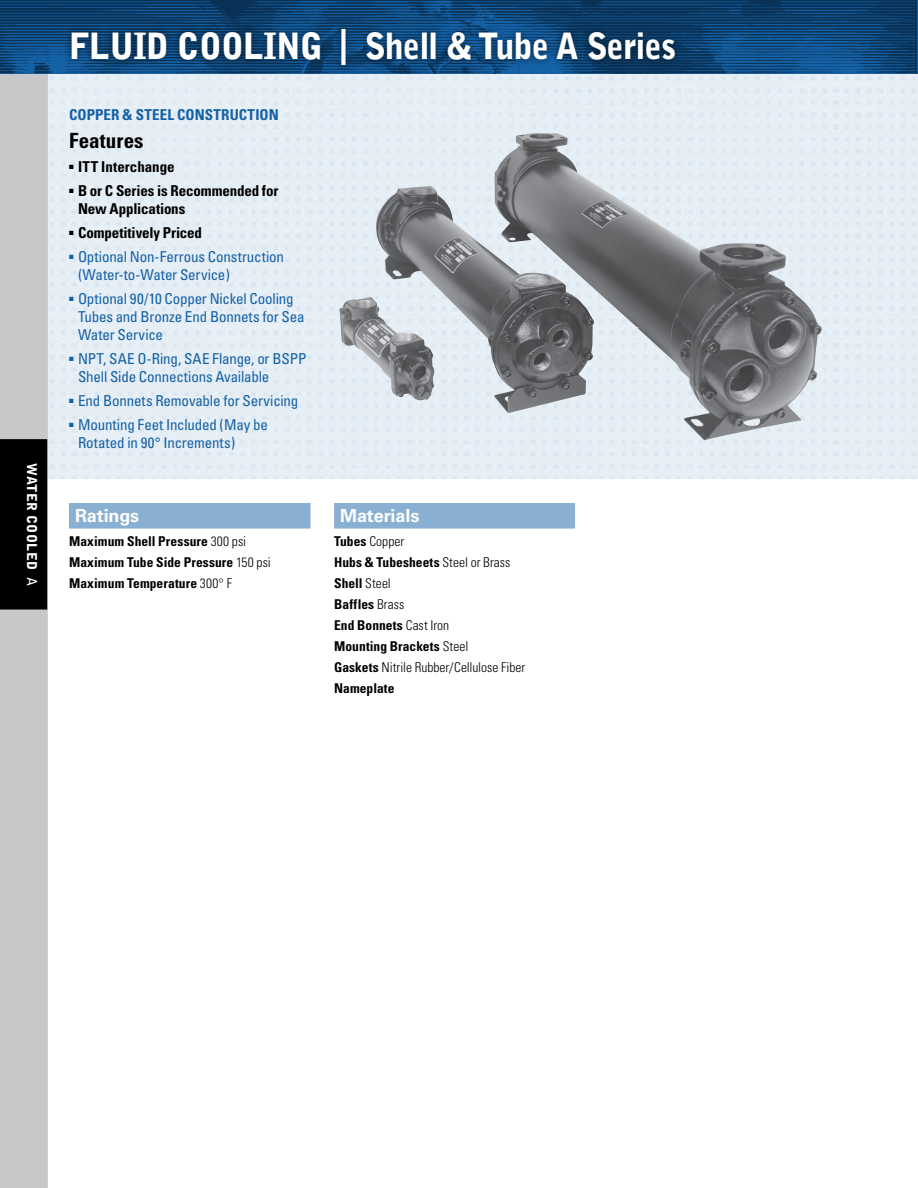
<style>
.page{position:relative;width:918px;height:1188px;background:#fff}
.page>*{position:absolute;margin:0;border:0;box-sizing:border-box;transform-origin:0 0}
.t1{font:900 36px "Bell Gothic";letter-spacing:-.02em;color:#fff;scale:.95 1}
.t2{font:700 condensed 21px "Univers";letter-spacing:.01em;color:#000}
.t3{font:700 18px "Univers";letter-spacing:-.005em;color:#fff}
.t4{font:condensed 15px/18px "Univers";letter-spacing:-.01em;color:#1461a5}
.t5{font:700 condensed 15px/18px "Univers";letter-spacing:-.005em;color:#000}
.t6{font:700 condensed 15px "Univers";letter-spacing:.01em;color:#1461a5}
.t7{font:700 condensed 13.5px/21px "Univers";letter-spacing:.005em;color:#000}
.t8{font:900 13.5px "Bell Gothic";letter-spacing:.025em;color:#fff}
.s1{font-weight:700}
.s2{font-weight:300}
</style>
<div class="page">
<img style="left:48px;top:74px;width:870px;height:405px">
<div style="left:0;top:74px;width:48px;height:1114px;background:#c6c8ca"></div>
<img style="left:0;top:0;width:917px;height:74px">
<div style="left:0;top:439px;width:47px;height:171px;background:#000"></div>
<div style="left:64px;top:22px;width:619px;height:50px;background:#000;opacity:.5"></div>
<div style="left:69px;top:503px;width:241px;height:26px;background:#89b0d2"></div>
<div style="left:334px;top:503px;width:241px;height:26px;background:#89b0d2"></div>
<img style="left:494px;top:133px;width:328px;height:307px">
<p class="t8" style="left:40px;top:463px;width:124px;rotate:90deg">WATER COOLED <span class="s1">A</span></p>
<h1 class="t1" style="left:69px;top:25px;width:641px">FLUID COOLING | Shell &amp; Tube A Series</h1>
<p class="t6" style="left:69px;top:105px;width:18px">Copper</p>
<p class="t6" style="left:123px;top:105px;width:31px">&amp; Steel</p>
<p class="t6" style="left:177px;top:105px;width:38px">Construct</p>
<p class="t6" style="left:255px;top:105px;width:25px">ion</p>
<h2 class="t2" style="left:69px;top:128px;width:76px">Features</h2>
<p class="t5" style="left:69px;top:158px;width:107px">■ ITT Interchange</p>
<p class="t5" style="left:78px;top:182px;width:202px;text-indent:-9px">■ B or C Series is Recommended for<br>New Applications</p>
<p class="t5" style="left:69px;top:224px;width:135px">■ Competitively Priced</p>
<p class="t4" style="left:78px;top:248px;width:207px;text-indent:-9px">■ Optional Non-Ferrous Construction (Water-to-Water Service)</p>
<p class="t4" style="left:78px;top:290px;width:228px;text-indent:-9px">■ Optional 90/10 Copper Nickel Cooling<br>Tubes and Bronze End Bonnets for Sea<br>Water Service</p>
<p class="t4" style="left:78px;top:350px;width:230px;text-indent:-9px">■ NPT, SAE O-Ring, SAE Flange, or BSPP<br>Shell Side Connections Available</p>
<p class="t4" style="left:69px;top:392px;width:231px">■ End Bonnets Removable for Servicing</p>
<p class="t4" style="left:78px;top:416px;width:192px;text-indent:-9px">■ Mounting Feet Included (May be<br>Rotated in 90° Increments)</p>
<p class="t3" style="left:75px;top:505px;width:66px">Ratings</p>
<p class="t7" style="left:69px;top:530px;width:203px">Maximum Shell Pressure <span class="s2">300 psi<br></span>Maximum Tube Side Pressure <span class="s2">150 psi<br></span>Maximum Temperature <span class="s2">300° F</span></p>
<p class="t3" style="left:340px;top:505px;width:81px">Materials</p>
<p class="t7" style="left:334px;top:530px;width:193px">Tubes <span class="s2">Copper<br></span>Hubs &amp; Tubesheets <span class="s2">Steel or Brass<br></span>Shell <span class="s2">Steel<br></span>Baffles <span class="s2">Brass<br></span>End Bonnets <span class="s2">Cast Iron<br></span>Mounting Brackets <span class="s2">Steel<br></span>Gaskets <span class="s2">Nitrile Rubber/Cellulose Fiber<br></span>Nameplate</p>
</div>
